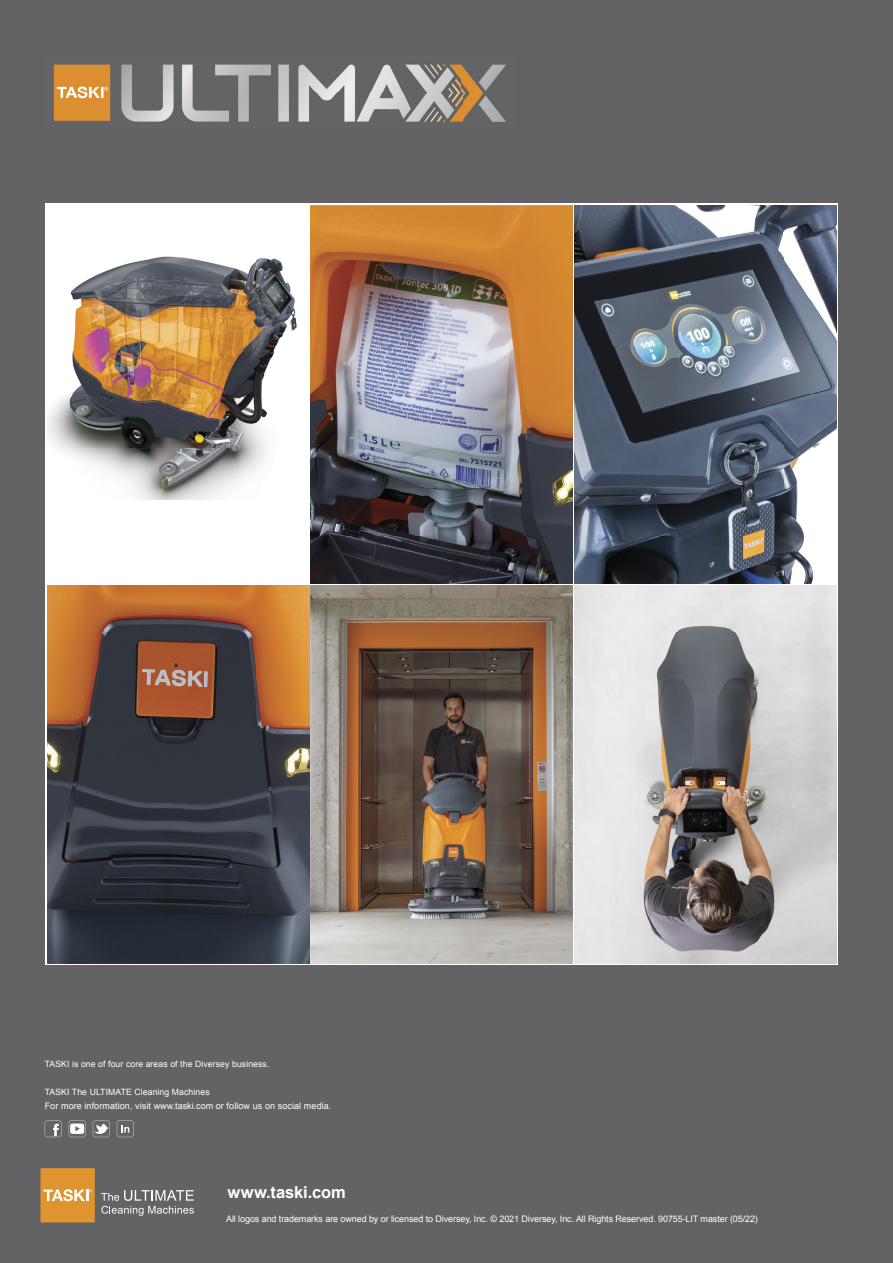
<style>
.page{position:relative;width:893px;height:1263px;background:#636366}
.page>*{position:absolute;margin:0;border:0;box-sizing:border-box;transform-origin:0 0}
.t1{font:700 16.5px "Arial";color:#fff}
.t2{font:9px "Arial";letter-spacing:-.01em;color:#fff}
.t3{font:9px "Arial";letter-spacing:.01em;color:#fff}
.t4{font:8.7px "Arial";letter-spacing:.01em;color:#fff}
</style>
<div class="page">
<svg style="left:117px;top:1120px;width:17px;height:17px"></svg>
<svg style="left:93px;top:1120px;width:17px;height:17px"></svg>
<svg style="left:69px;top:1120px;width:17px;height:17px"></svg>
<svg style="left:45px;top:1120px;width:17px;height:17px"></svg>
<hr style="left:46px;top:204px;width:264px;height:1px;background:#fff">
<hr style="left:46px;top:205px;width:1px;height:379px;background:#fff">
<hr style="left:310px;top:204px;width:263px;height:1px;background:#fff">
<hr style="left:309px;top:205px;width:2px;height:379px;background:#fff">
<hr style="left:573px;top:204px;width:264px;height:1px;background:#fff">
<hr style="left:572px;top:205px;width:2px;height:379px;background:#fff">
<hr style="left:46px;top:584px;width:264px;height:1px;background:#fff">
<hr style="left:46px;top:585px;width:1px;height:378px;background:#fff">
<hr style="left:310px;top:584px;width:263px;height:1px;background:#fff">
<hr style="left:309px;top:585px;width:2px;height:378px;background:#fff">
<hr style="left:573px;top:584px;width:264px;height:1px;background:#fff">
<hr style="left:572px;top:585px;width:2px;height:378px;background:#fff">
<hr style="left:836px;top:585px;width:1px;height:378px;background:#fff">
<hr style="left:46px;top:963px;width:264px;height:2px;background:#fff">
<hr style="left:310px;top:963px;width:263px;height:2px;background:#fff">
<hr style="left:573px;top:963px;width:264px;height:2px;background:#fff">
<div style="left:47px;top:205px;width:262px;height:379px;background:#fff"></div>
<img style="left:47px;top:256px;width:250px;height:243px">
<img style="left:311px;top:205px;width:261px;height:758px">
<img style="left:574px;top:206px;width:262px;height:757px">
<img style="left:574px;top:205px;width:262px;height:1px">
<img style="left:836px;top:205px;width:1px;height:379px">
<img style="left:47px;top:585px;width:262px;height:378px">
<img style="left:574px;top:585px;width:262px;height:1px">
<img style="left:53px;top:64px;width:453px;height:58px">
<svg style="left:101px;top:1190px;width:93px;height:26px"></svg>
<svg style="left:40px;top:1168px;width:55px;height:54px;background:#e09c42"></svg>
<p class="t4" style="left:45px;top:1058px;width:226px">TASKI is one of four core areas of the Diversey business.</p>
<p class="t4" style="left:45px;top:1086px;width:166px">TASKI The ULTIMATE Cleaning Machines</p>
<p class="t3" style="left:45px;top:1100px;width:288px">For more information, visit www.taski.com or follow us on social media.</p>
<h1 class="t1" style="left:227px;top:1181px;width:120px">www.taski.com</h1>
<p class="t2" style="left:226px;top:1212px;width:533px">All logos and trademarks are owned by or licensed to Diversey, Inc. © 2021 Diversey, Inc. All Rights Reserved. 90755-LIT master (05/22)</p>
</div>
